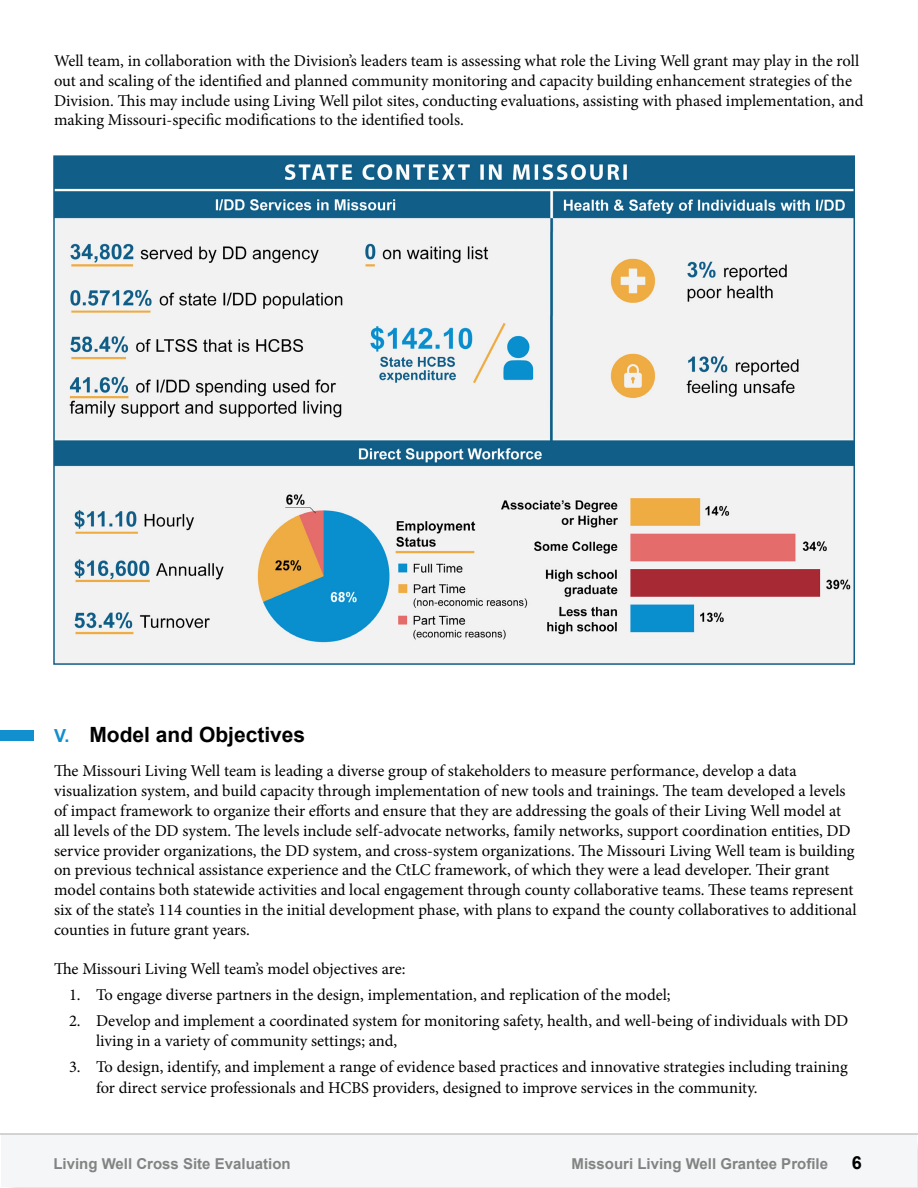
<style>
.page{position:relative;width:918px;height:1188px;background:#fff}
.page>*{position:absolute;margin:0;border:0;box-sizing:border-box;transform-origin:0 0}
.H3_-_states2{font:700 21px "Arial";color:#000}
.t1{font:700 18px "Arial";color:#000}
.Paragraph_-_states2{font:16.5px/19.8px "Minion Pro";color:#000}
.II_-_NUMBERS{font:16.5px/19.8px "Minion Pro";color:#000}
.t2{font:700 15px "Arial";color:#828383}
.s1{font-size:18px;color:#128fcf}
</style>
<div class="page">
<div style="left:3px;top:1137px;width:915px;height:51px;background:#f5f6f7"></div>
<div style="left:1px;top:1135px;width:915px;height:52px;background:#f5f6f7"></div>
<hr style="left:0;top:1133px;width:918px;height:2px;background:#c4c6c8">
<img style="left:56px;top:158px;width:796px;height:504px">
<div style="left:0;top:730px;width:33px;height:10px;background:#128fcf"></div>
<p class="Paragraph_-_states2" style="left:54px;top:51px;width:811px">Well team, in collaboration with the Division’s leaders team is assessing what role the Living Well grant may play in the roll out and scaling of the identified and planned community monitoring and capacity building enhancement strategies of the Division. This may include using Living Well pilot sites, conducting evaluations, assisting with phased implementation, and making Missouri-specific modifications to the identified tools.</p>
<h3 class="H3_-_states2" style="left:54px;top:720px;width:253px"><span class="s1">V.</span> Model and Objectives</h3>
<p class="Paragraph_-_states2" style="left:54px;top:761px;width:804px">The Missouri Living Well team is leading a diverse group of stakeholders to measure performance, develop a data visualization system, and build capacity through implementation of new tools and trainings. The team developed a levels of impact framework to organize their efforts and ensure that they are addressing the goals of their Living Well model at all levels of the DD system. The levels include self-advocate networks, family networks, support coordination entities, DD service provider organizations, the DD system, and cross-system organizations. The Missouri Living Well team is building on previous technical assistance experience and the CtLC framework, of which they were a lead developer. Their grant model contains both statewide activities and local engagement through county collaborative teams. These teams represent six of the state’s 114 counties in the initial development phase, with plans to expand the county collaboratives to additional counties in future grant years.</p>
<p class="Paragraph_-_states2" style="left:54px;top:959px;width:353px">The Missouri Living Well team’s model objectives are:</p>
<p class="II_-_NUMBERS" style="left:69px;top:985px;width:603px">1. To engage diverse partners in the design, implementation, and replication of the model;</p>
<p class="II_-_NUMBERS" style="left:96px;top:1011px;width:754px;text-indent:-27px">2. Develop and implement a coordinated system for monitoring safety, health, and well-being of individuals with DD living in a variety of community settings; and,</p>
<p class="II_-_NUMBERS" style="left:96px;top:1056px;width:753px;line-height:21.6px;text-indent:-27px">3. To design, identify, and implement a range of evidence based practices and innovative strategies including training for direct service professionals and HCBS providers, designed to improve services in the community.</p>
<p class="t2" style="left:53px;top:1154px;width:239px">Living Well Cross Site Evaluation</p>
<p class="t2" style="left:572px;top:1154px;width:258px">Missouri Living Well Grantee Profile</p>
<p class="t1" style="left:852px;top:1151px;width:12px">6</p>
</div>
